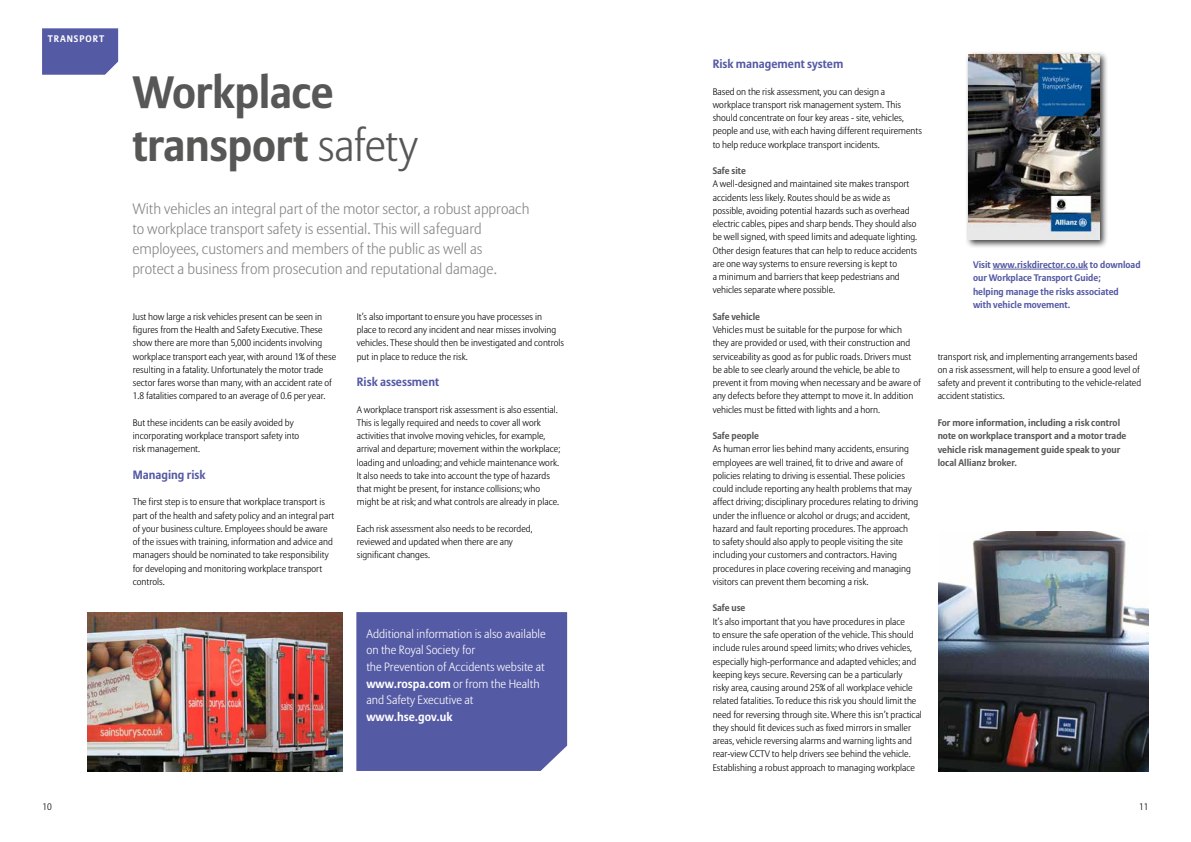
<style>
.page{position:relative;width:1191px;height:842px;background:#fff}
.page>*{position:absolute;margin:0;border:0;box-sizing:border-box;transform-origin:0 0}
.t1{font:700 45px/53px "Allianz Sans";letter-spacing:-.01em;color:#575756}
.t2{font:300 15px/19.9px "Allianz Sans";color:#878787}
.t3{font:300 12px/16.6px "Allianz Sans";color:#fff}
.t4{font:700 12px "Allianz Sans";color:#555aa4}
.t5{font:700 12px "Allianz Sans";color:#fff}
.t6{font:300 9.5px/13.3px "Allianz Sans";color:#000}
.t7{font:700 9.5px/13.3px "Allianz Sans";color:#575756}
.t8{font:700 9.5px/13.3px "Allianz Sans";color:#555aa4}
.t9{font:700 9.5px "Allianz Sans";letter-spacing:.1em;color:#fff}
.s1{font-weight:300}
.s2{font-weight:700}
</style>
<div class="page">
<svg style="left:42px;top:28px;width:76px;height:47px"></svg>
<img style="left:938px;top:532px;width:210px;height:239px">
<div style="left:356px;top:612px;width:211px;height:159px;background:#555aa4"></div>
<img style="left:87px;top:612px;width:255px;height:159px">
<div style="left:965px;top:51px;width:143px;height:197px;background:#000;opacity:.75"></div>
<img style="left:969px;top:55px;width:130px;height:185px">
<hr style="left:992px;top:269px;width:96px;height:1px;background:#555aa4">
<p class="t9" style="left:48px;top:32px;width:58px">TRANSPORT</p>
<h1 class="t1" style="left:132px;top:67px;width:287px">Workplace transport <span class="s1">safety</span></h1>
<p class="t2" style="left:132px;top:199px;width:399px">With vehicles an integral part of the motor sector, a robust approach to workplace transport safety is essential. This will safeguard employees, customers and members of the public as well as<br>protect a business from prosecution and reputational damage.</p>
<p class="t6" style="left:133px;top:310px;width:205px">Just how large a risk vehicles present can be seen in figures from the Health and Safety Executive. These show there are more than 5,000 incidents involving workplace transport each year, with around 1% of these resulting in a fatality. Unfortunately the motor trade sector fares worse than many, with an accident rate of 1.8 fatalities compared to an average of 0.6 per year.</p>
<p class="t6" style="left:133px;top:416px;width:168px">But these incidents can be easily avoided by incorporating workplace transport safety into risk management.</p>
<p class="t4" style="left:133px;top:467px;width:74px">Managing risk</p>
<p class="t6" style="left:133px;top:496px;width:203px">The first step is to ensure that workplace transport is part of the health and safety policy and an integral part of your business culture. Employees should be aware of the issues with training, information and advice and managers should be nominated to take responsibility for developing and monitoring workplace transport controls.</p>
<p class="t6" style="left:357px;top:310px;width:209px">It’s also important to ensure you have processes in<br>place to record any incident and near misses involving vehicles. These should then be investigated and controls put in place to reduce the risk.</p>
<p class="t4" style="left:357px;top:374px;width:84px">Risk assessment</p>
<p class="t6" style="left:357px;top:403px;width:205px">A workplace transport risk assessment is also essential.<br>This is legally required and needs to cover all work activities that involve moving vehicles, for example, arrival and departure; movement within the workplace; loading and unloading; and vehicle maintenance work.<br>It also needs to take into account the type of hazards that might be present, for instance collisions; who might be at risk; and what controls are already in place.</p>
<p class="t6" style="left:357px;top:522px;width:177px">Each risk assessment also needs to be recorded, reviewed and updated when there are any significant changes.</p>
<p class="t3" style="left:366px;top:626px;width:181px">Additional information is also available on the Royal Society for<br>the Prevention of Accidents website at <span class="s2">www.rospa.com</span> or from the Health and Safety Executive at</p>
<p class="t5" style="left:366px;top:709px;width:87px">www.hse.gov.uk</p>
<p class="t4" style="left:712px;top:56px;width:132px">Risk management system</p>
<p class="t6" style="left:712px;top:85px;width:211px">Based on the risk assessment, you can design a workplace transport risk management system. This should concentrate on four key areas - site, vehicles, people and use, with each having different requirements to help reduce workplace transport incidents.</p>
<p class="t7" style="left:712px;top:164px;width:35px">Safe site</p>
<p class="t6" style="left:712px;top:178px;width:206px">A well-designed and maintained site makes transport accidents less likely. Routes should be as wide as possible, avoiding potential hazards such as overhead electric cables, pipes and sharp bends. They should also be well signed, with speed limits and adequate lighting.<br>Other design features that can help to reduce accidents are one way systems to ensure reversing is kept to<br>a minimum and barriers that keep pedestrians and vehicles separate where possible.</p>
<p class="t7" style="left:712px;top:310px;width:49px">Safe vehicle</p>
<p class="t6" style="left:712px;top:324px;width:210px">Vehicles must be suitable for the purpose for which<br>they are provided or used, with their construction and serviceability as good as for public roads. Drivers must be able to see clearly around the vehicle, be able to prevent it from moving when necessary and be aware of any defects before they attempt to move it. In addition vehicles must be fitted with lights and a horn.</p>
<p class="t7" style="left:712px;top:429px;width:48px">Safe people</p>
<p class="t6" style="left:712px;top:443px;width:207px">As human error lies behind many accidents, ensuring employees are well trained, fit to drive and aware of policies relating to driving is essential. These policies could include reporting any health problems that may affect driving; disciplinary procedures relating to driving under the influence or alcohol or drugs; and accident, hazard and fault reporting procedures. The approach<br>to safety should also apply to people visiting the site including your customers and contractors. Having procedures in place covering receiving and managing visitors can prevent them becoming a risk.</p>
<p class="t7" style="left:712px;top:602px;width:34px">Safe use</p>
<p class="t6" style="left:712px;top:615px;width:211px">It’s also important that you have procedures in place<br>to ensure the safe operation of the vehicle. This should include rules around speed limits; who drives vehicles, especially high-performance and adapted vehicles; and keeping keys secure. Reversing can be a particularly<br>risky area, causing around 25% of all workplace vehicle related fatalities. To reduce this risk you should limit the need for reversing through site. Where this isn’t practical they should fit devices such as fixed mirrors in smaller areas, vehicle reversing alarms and warning lights and rear-view CCTV to help drivers see behind the vehicle.<br>Establishing a robust approach to managing workplace</p>
<p class="t8" style="left:973px;top:258px;width:169px">Visit www.riskdirector.co.uk to download our Workplace Transport Guide;<br>helping manage the risks associated<br>with vehicle movement.</p>
<p class="t6" style="left:937px;top:350px;width:205px">transport risk, and implementing arrangements based on a risk assessment, will help to ensure a good level of safety and prevent it contributing to the vehicle-related accident statistics.</p>
<p class="t7" style="left:937px;top:416px;width:190px">For more information, including a risk control note on workplace transport and a motor trade vehicle risk management guide speak to your local Allianz broker.</p>
<p class="t6" style="left:43px;top:801px;width:11px">10</p>
<p class="t6" style="left:1139px;top:801px;width:11px">11</p>
</div>
